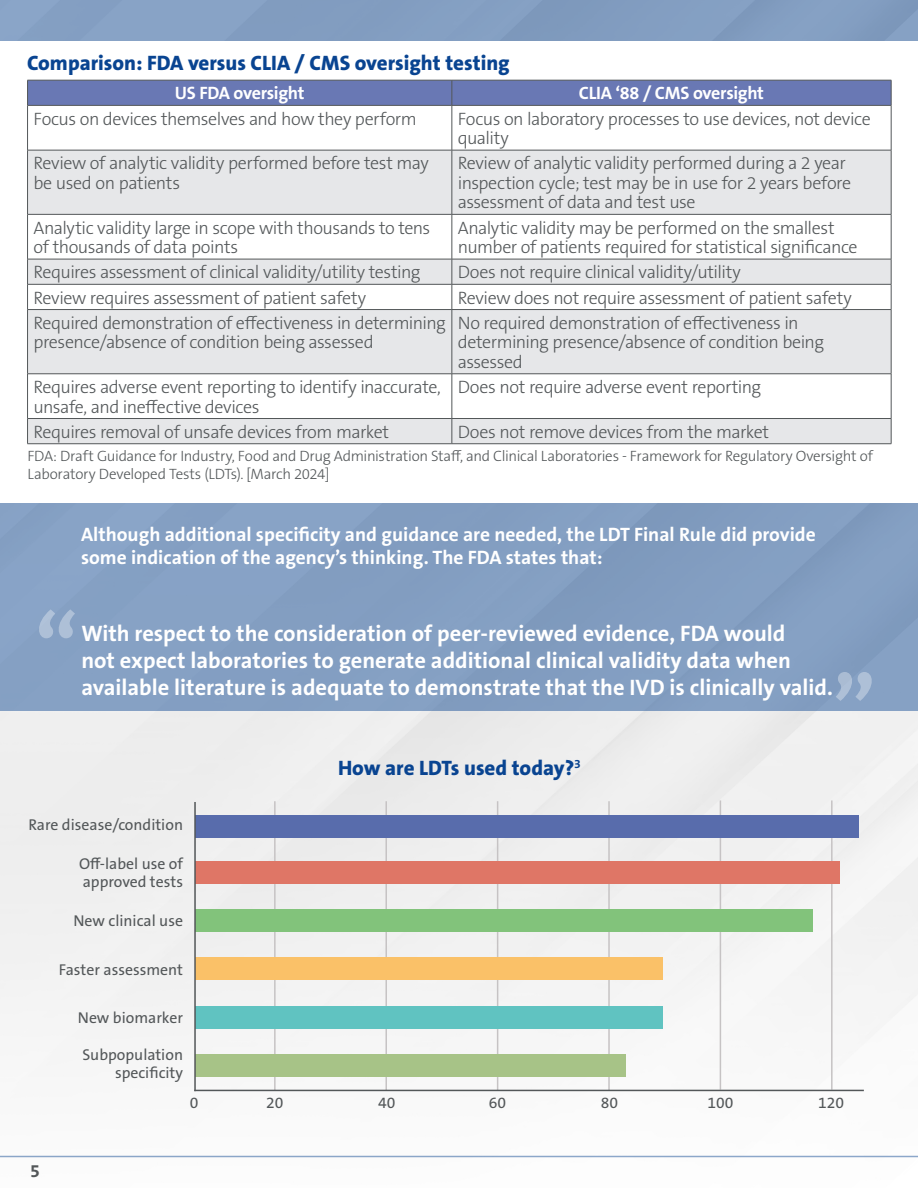
<style>
.page{position:relative;width:918px;height:1188px;background:#fff}
.page>*{position:absolute;margin:0;border:0;box-sizing:border-box;transform-origin:0 0}
.t1{font:700 90px "The Sans B W7";color:#fff}
.t2{font:700 22.5px/27px "The Sans B W7";color:#fff}
.t3{font:800 21px "The Sans B W8";color:#094491}
.t4{font:700 19.5px/23.4px "The Sans B W7";color:#fff}
.Table_Body{font:300 18px/19.5px "The Sans B W3";letter-spacing:-.025em;color:#535759}
.Table_Header{font:700 18px "The Sans B W7";letter-spacing:-.02em;color:#fff}
.t5{font:700 18px "The Sans B W7";color:#535759}
.t6{font:15.75px/18.8px "The Sans B W5 Plain";color:#535759}
.Table_Name_Style{font:300 15px/18px "The Sans B W3";letter-spacing:-.015em;color:#535759}
</style>
<div class="page">
<img style="left:0;top:711px;width:918px;height:447px">
<hr style="left:0;top:1156px;width:918px;height:1px;background:#094491">
<svg style="left:28px;top:106px;width:863px;height:339px"></svg>
<svg style="left:28px;top:151px;width:863px;height:292px;fill:#e6e7e9"></svg>
<div style="left:27px;top:80px;width:865px;height:25px;background:#6978b4"></div>
<hr style="left:27px;top:105px;width:425px;height:1px;background:#535759">
<hr style="left:452px;top:105px;width:439px;height:1px;background:#535759">
<hr style="left:28px;top:284px;width:424px;height:1px;background:#535759">
<hr style="left:452px;top:284px;width:439px;height:1px;background:#535759">
<hr style="left:27px;top:106px;width:1px;height:44px;background:#535759">
<hr style="left:452px;top:106px;width:1px;height:44px;background:#535759">
<hr style="left:891px;top:106px;width:1px;height:44px;background:#535759">
<hr style="left:27px;top:150px;width:425px;height:1px;background:#535759">
<hr style="left:27px;top:150px;width:1px;height:64px;background:#535759">
<hr style="left:452px;top:150px;width:439px;height:1px;background:#535759">
<hr style="left:452px;top:150px;width:1px;height:64px;background:#535759">
<hr style="left:891px;top:150px;width:1px;height:64px;background:#535759">
<hr style="left:27px;top:214px;width:425px;height:1px;background:#535759">
<hr style="left:27px;top:215px;width:1px;height:44px;background:#535759">
<hr style="left:452px;top:214px;width:439px;height:1px;background:#535759">
<hr style="left:452px;top:215px;width:1px;height:44px;background:#535759">
<hr style="left:891px;top:215px;width:1px;height:44px;background:#535759">
<hr style="left:27px;top:259px;width:425px;height:1px;background:#535759">
<hr style="left:452px;top:259px;width:439px;height:1px;background:#535759">
<svg style="left:27px;top:259px;width:1px;height:50px"></svg>
<svg style="left:452px;top:259px;width:1px;height:50px"></svg>
<svg style="left:891px;top:259px;width:1px;height:50px"></svg>
<hr style="left:27px;top:309px;width:425px;height:1px;background:#535759">
<hr style="left:27px;top:310px;width:1px;height:64px;background:#535759">
<hr style="left:452px;top:309px;width:439px;height:1px;background:#535759">
<hr style="left:452px;top:310px;width:1px;height:64px;background:#535759">
<hr style="left:891px;top:310px;width:1px;height:64px;background:#535759">
<hr style="left:27px;top:374px;width:425px;height:1px;background:#535759">
<hr style="left:27px;top:374px;width:1px;height:44px;background:#535759">
<hr style="left:452px;top:374px;width:439px;height:1px;background:#535759">
<hr style="left:452px;top:374px;width:1px;height:44px;background:#535759">
<hr style="left:891px;top:374px;width:1px;height:44px;background:#535759">
<hr style="left:27px;top:418px;width:425px;height:1px;background:#535759">
<svg style="left:27px;top:419px;width:1px;height:24px"></svg>
<hr style="left:452px;top:418px;width:439px;height:1px;background:#535759">
<svg style="left:452px;top:419px;width:1px;height:24px"></svg>
<svg style="left:891px;top:419px;width:1px;height:25px"></svg>
<hr style="left:27px;top:80px;width:425px;height:1px;background:#535759">
<hr style="left:452px;top:80px;width:439px;height:1px;background:#535759">
<hr style="left:27px;top:443px;width:425px;height:1px;background:#535759">
<hr style="left:452px;top:443px;width:439px;height:1px;background:#535759">
<div style="left:0;top:503px;width:918px;height:208px;background:#84a0c3"></div>
<hr style="left:274px;top:801px;width:2px;height:289px;background:#c6c3c4">
<hr style="left:385px;top:801px;width:2px;height:289px;background:#c6c3c4">
<hr style="left:497px;top:801px;width:1px;height:289px;background:#c6c3c4">
<hr style="left:608px;top:801px;width:2px;height:289px;background:#c6c3c4">
<hr style="left:720px;top:800px;width:1px;height:290px;background:#c6c3c4">
<hr style="left:831px;top:800px;width:2px;height:290px;background:#c6c3c4">
<hr style="left:194px;top:1090px;width:670px;height:1px;background:#535759">
<div style="left:195px;top:1054px;width:431px;height:23px;background:#a7c387"></div>
<div style="left:195px;top:1006px;width:468px;height:22px;background:#60c3c1"></div>
<div style="left:195px;top:958px;width:468px;height:22px;background:#fac168"></div>
<div style="left:195px;top:909px;width:617px;height:23px;background:#82c37b"></div>
<div style="left:195px;top:861px;width:644px;height:23px;background:#df7666"></div>
<div style="left:195px;top:816px;width:664px;height:22px;background:#586cac"></div>
<hr style="left:194px;top:802px;width:2px;height:289px;background:#535759">
<div style="left:0;top:0;width:918px;height:40px;background:#839ec2"></div>
<p class="t3" style="left:27px;top:49px;width:484px">Comparison: FDA versus CLIA / CMS oversight testing</p>
<p class="Table_Header" style="left:175px;top:82px;width:131px">US FDA oversight</p>
<p class="Table_Header" style="left:579px;top:82px;width:187px">CLIA ‘88 / CMS oversight</p>
<p class="Table_Body" style="left:34px;top:109px;width:385px">Focus on devices themselves and how they perform</p>
<p class="Table_Body" style="left:458px;top:109px;width:414px">Focus on laboratory processes to use devices, not device quality</p>
<p class="Table_Body" style="left:34px;top:154px;width:397px">Review of analytic validity performed before test may be used on patients</p>
<p class="Table_Body" style="left:458px;top:154px;width:395px">Review of analytic validity performed during a 2 year inspection cycle; test may be in use for 2 years before assessment of data and test use</p>
<p class="Table_Body" style="left:34px;top:218px;width:398px">Analytic validity large in scope with thousands to tens of thousands of data points</p>
<p class="Table_Body" style="left:458px;top:218px;width:401px">Analytic validity may be performed on the smallest number of patients required for statistical significance</p>
<p class="Table_Body" style="left:34px;top:263px;width:389px">Requires assessment of clinical validity/utility testing</p>
<p class="Table_Body" style="left:458px;top:263px;width:285px">Does not require clinical validity/utility</p>
<p class="Table_Body" style="left:34px;top:288px;width:334px">Review requires assessment of patient safety</p>
<p class="Table_Body" style="left:458px;top:288px;width:396px">Review does not require assessment of patient safety</p>
<p class="Table_Body" style="left:34px;top:313px;width:414px">Required demonstration of effectiveness in determining presence/absence of condition being assessed</p>
<p class="Table_Body" style="left:458px;top:313px;width:368px">No required demonstration of effectiveness in determining presence/absence of condition being assessed</p>
<p class="Table_Body" style="left:34px;top:377px;width:409px">Requires adverse event reporting to identify inaccurate, unsafe, and ineffective devices</p>
<p class="Table_Body" style="left:458px;top:377px;width:305px">Does not require adverse event reporting</p>
<p class="Table_Body" style="left:34px;top:422px;width:357px">Requires removal of unsafe devices from market</p>
<p class="Table_Body" style="left:458px;top:422px;width:313px">Does not remove devices from the market</p>
<p class="Table_Name_Style" style="left:28px;top:447px;width:847px">FDA: Draft Guidance for Industry, Food and Drug Administration Staff, and Clinical Laboratories - Framework for Regulatory Oversight of<br>Laboratory Developed Tests (LDTs). [March 2024]</p>
<p class="t4" style="left:81px;top:523px;width:736px">Although additional specificity and guidance are needed, the LDT Final Rule did provide some indication of the agency’s thinking. The FDA states that:</p>
<h1 class="t1" style="left:35px;top:589px;width:45px">“</h1>
<p class="t2" style="left:81px;top:620px;width:753px">With respect to the consideration of peer-reviewed evidence, FDA would<br>not expect laboratories to generate additional clinical validity data when available literature is adequate to demonstrate that the IVD is clinically valid.</p>
<h1 class="t1" style="left:833px;top:651px;width:45px">”</h1>
<p class="t6" style="left:28px;top:815px;width:156px">Rare disease/condition</p>
<p class="t6" style="left:79px;top:854px;width:105px">Off-label use of approved tests</p>
<p class="t6" style="left:74px;top:912px;width:111px">New clinical use</p>
<p class="t6" style="left:59px;top:960px;width:126px">Faster assessment</p>
<p class="t6" style="left:78px;top:1008px;width:107px">New biomarker</p>
<p class="t6" style="left:82px;top:1045px;width:102px;text-align:right">Subpopulation specificity</p>
<p class="t3" style="left:338px;top:754px;width:244px">How are LDTs used today?<sup>3</sup></p>
<p class="t5" style="left:30px;top:1159px;width:11px">5</p>
<p class="t6" style="left:190px;top:1094px;width:10px">0</p>
<p class="t6" style="left:266px;top:1094px;width:19px">20</p>
<p class="t6" style="left:378px;top:1094px;width:19px">40</p>
<p class="t6" style="left:489px;top:1094px;width:19px">60</p>
<p class="t6" style="left:601px;top:1094px;width:19px">80</p>
<p class="t6" style="left:707px;top:1094px;width:27px">100</p>
<p class="t6" style="left:818px;top:1094px;width:27px">120</p>
</div>
